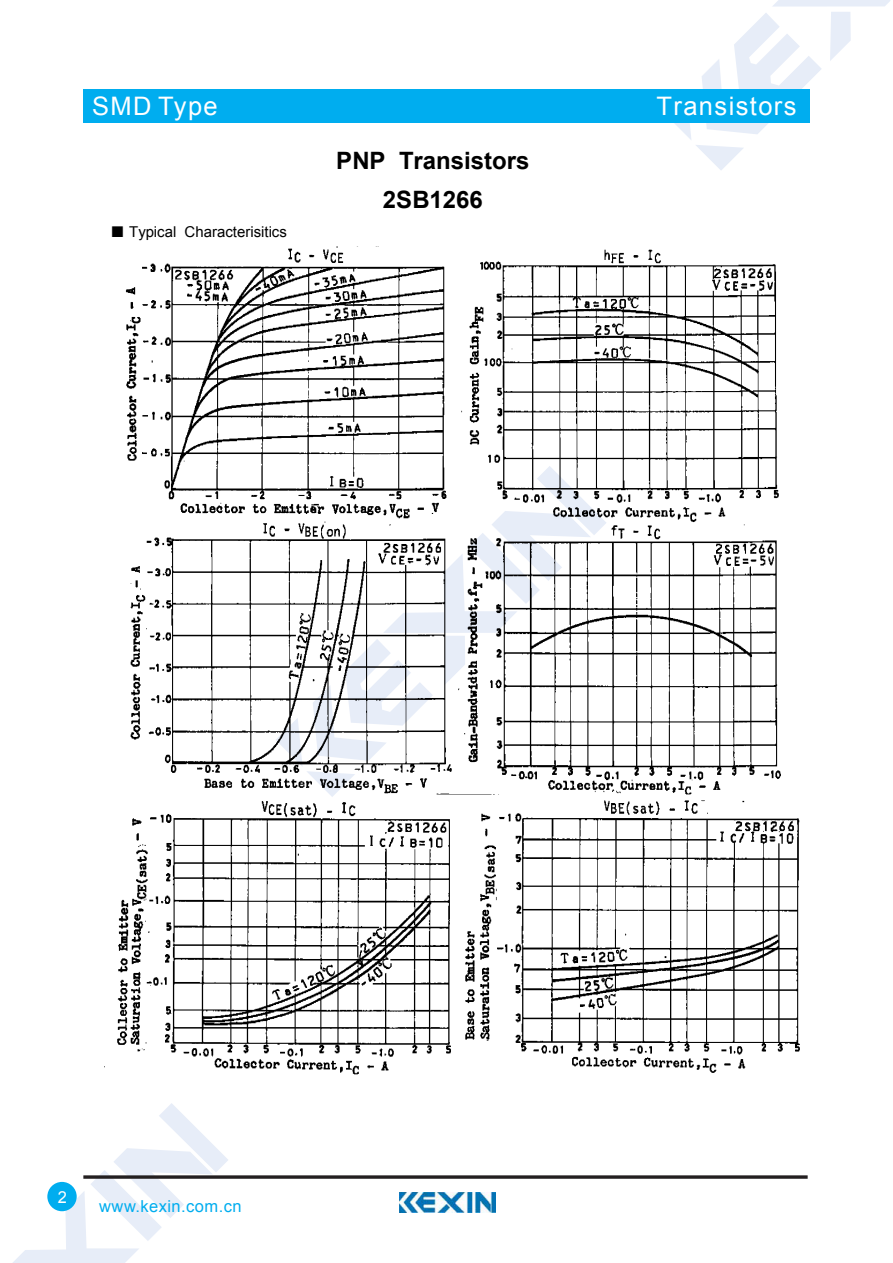
<style>
.page{position:relative;width:893px;height:1263px;background:#fff}
.page>*{position:absolute;margin:0;border:0;box-sizing:border-box;transform-origin:0 0}
.t1{font:25.5px "Arial";letter-spacing:.055em;color:#fff}
.t2{font:700 24px/39.3px "Arial";color:#000;text-align:center}
.t3{font:16.5px "Arial";letter-spacing:.025em;color:#00adef}
.t4{font:16.5px "Arial";color:#fff}
.t5{font:15px "Arial";color:#000}
.s1{font-family:"Sim Sun"}
</style>
<div class="page">
<svg style="left:674px;top:0;width:216px;height:170px"></svg>
<svg style="left:13px;top:1103px;width:215px;height:160px"></svg>
<div style="left:83px;top:89px;width:726px;height:34px;background:#00adef"></div>
<svg style="left:83px;top:1175px;width:725px;height:4px;background:#433f40"></svg>
<div style="left:47px;top:1182px;width:30px;height:29px;background:#00adef;border-radius:50%"></div>
<img style="left:400px;top:1193px;width:95px;height:20px">
<img style="left:125px;top:246px;width:311px;height:529px">
<img style="left:436px;top:249px;width:345px;height:534px">
<img style="left:104px;top:775px;width:383px;height:299px">
<img style="left:449px;top:783px;width:351px;height:291px">
<h1 class="t1" style="left:92px;top:89px;width:127px">SMD Type</h1>
<p class="t5" style="left:110px;top:222px;width:178px"><span class="s1">■</span> Typical Characterisitics</p>
<h2 class="t2" style="left:336px;top:141px;width:195px">PNP Transistors<br>2SB1266</h2>
<h1 class="t1" style="left:657px;top:89px;width:141px">Transistors</h1>
<p class="t4" style="left:58px;top:1186px;width:11px">2</p>
<p class="t3" style="left:99px;top:1196px;width:144px">www.kexin.com.cn</p>
</div>
